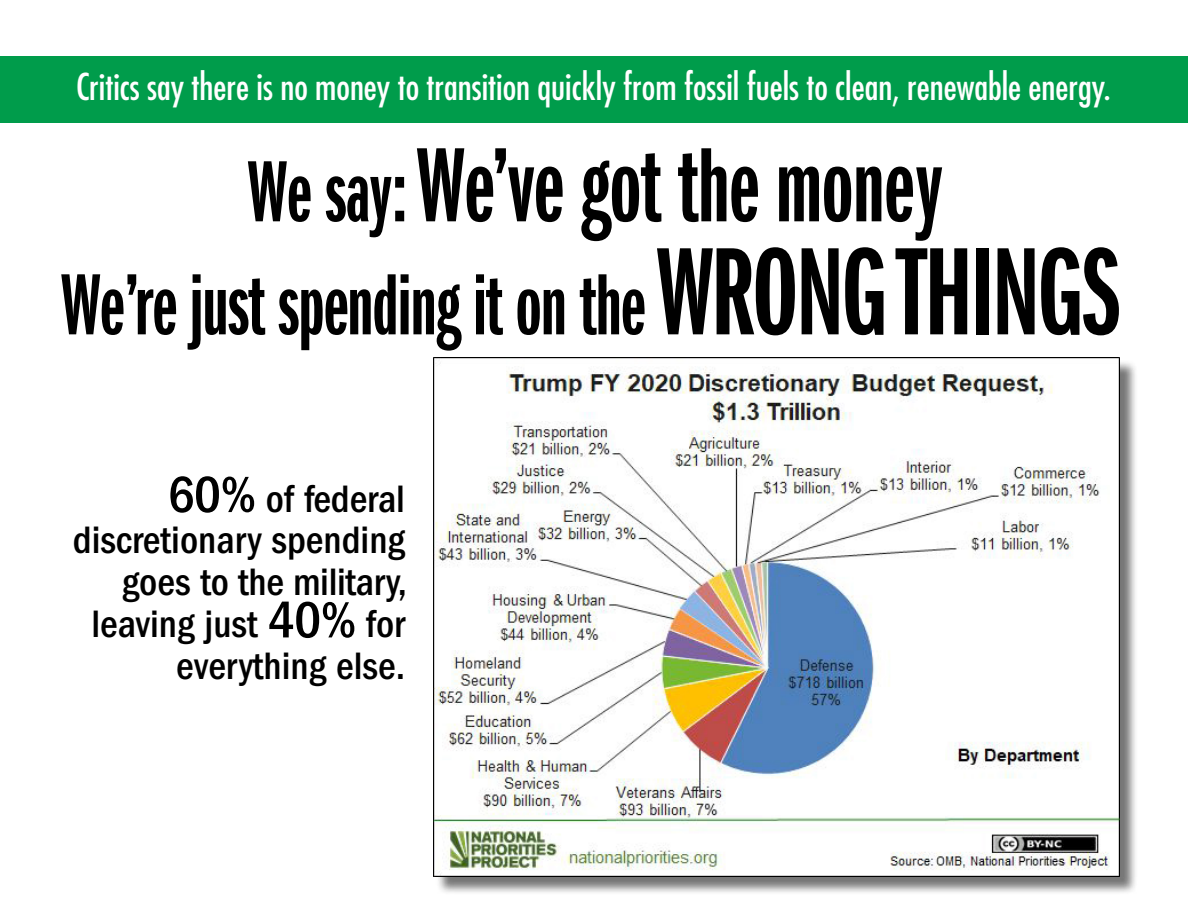
<style>
.page{position:relative;width:1188px;height:918px;background:#fff}
.page>*{position:absolute;margin:0;border:0;box-sizing:border-box;transform-origin:0 0}
.t1{font:109.5px "Franklin Gothic Demi X Cmpr";letter-spacing:-.005em;color:#000}
.t2{font:90px "Franklin Gothic Demi X Cmpr";letter-spacing:-.01em;color:#000}
.t3{font:500 condensed 39.6px/41.8px "Franklin Gothic";color:#000;text-align:right}
.t4{font:condensed 36px "Futura";color:#fff}
.s1{font-size:90px}
.s2{font-size:129px}
.s3{font-size:52.8px}
</style>
<div class="page">
<div style="left:0;top:56px;width:1188px;height:66px;background:#009c4b"></div>
<div style="left:436px;top:360px;width:702px;height:535px;background:#000;opacity:.54"></div>
<img style="left:433px;top:358px;width:687px;height:518px">
<p class="t4" style="left:76px;top:64px;width:1036px">Critics say there is no money to transition quickly from fossil fuels to clean, renewable energy.</p>
<h1 class="t1" style="left:247px;top:126px;width:697px"><span class="s1">We say:</span> We’ve got the money</h1>
<h2 class="t2" style="left:61px;top:256px;width:903px">We’re just spending it on the <span class="s2">wrong things</span></h2>
<p class="t3" style="left:73px;top:478px;width:336px"><span class="s3">60%</span> of federal discretionary spending goes to the military, leaving just <span class="s3">40%</span> for everything else.</p>
</div>
